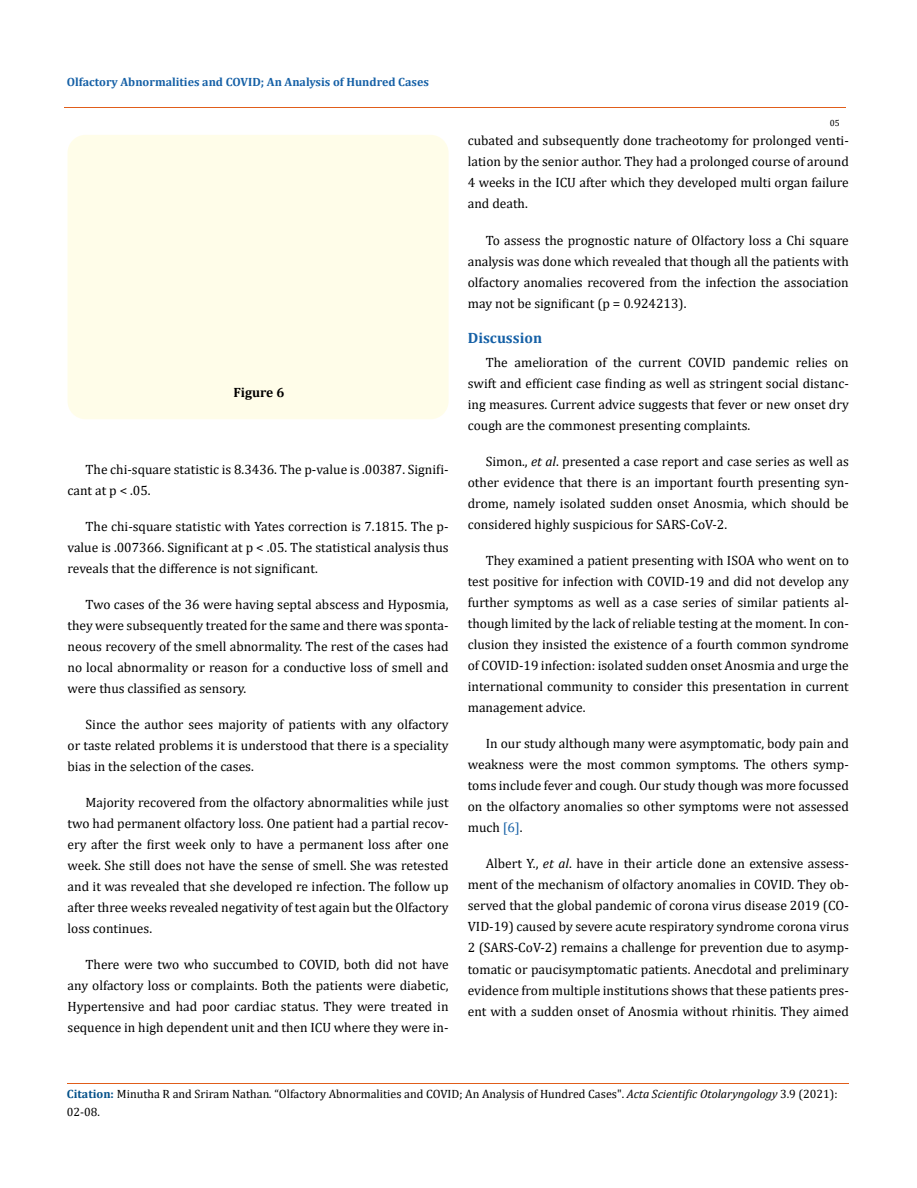
<style>
.page{position:relative;width:917px;height:1188px;background:#fff}
.page>*{position:absolute;margin:0;border:0;box-sizing:border-box;transform-origin:0 0}
.t1{font:700 15px "Cambria";color:#1560a6}
.t2{font:13.5px/21px "Cambria";color:#000;text-align:justify}
.t3{font:700 13.5px "Cambria";color:#000}
.t4{font:12px/18px "Cambria";color:#000}
.t5{font:700 12px "Cambria";color:#1560a6}
.t6{font:9px "Cambria";color:#000}
.s1{font-style:italic}
.s2{color:#1560a6}
.s3{font-weight:700;color:#035089}
</style>
<div class="page">
<div style="left:68px;top:135px;width:380px;height:284px;background:#fffde9;border-radius:18px"></div>
<hr style="left:64px;top:108px;width:781px;height:1px;background:#e05d1a">
<hr style="left:67px;top:1083px;width:781px;height:1px;background:#e05d1a">
<p class="t5" style="left:67px;top:73px;width:363px">Olfactory Abnormalities and COVID; An Analysis of Hundred Cases</p>
<p class="t3" style="left:233px;top:383px;width:52px">Figure 6</p>
<p class="t2" style="left:68px;top:459px;width:382px;text-indent:18px">The chi-square statistic is 8.3436. The p-value is .00387. Signifi&shy;cant at p &lt; .05.</p>
<p class="t2" style="left:68px;top:516px;width:382px;text-indent:18px">The chi-square statistic with Yates correction is 7.1815. The p&shy;value is .007366. Significant at p &lt; .05. The statistical analysis thus reveals that the difference is not significant.</p>
<p class="t2" style="left:68px;top:594px;width:382px;text-indent:18px">Two cases of the 36 were having septal abscess and Hyposmia, they were subsequently treated for the same and there was sponta&shy;neous recovery of the smell abnormality. The rest of the cases had no local abnormality or reason for a conductive loss of smell and were thus classified as sensory.</p>
<p class="t2" style="left:68px;top:714px;width:382px;text-indent:18px">Since the author sees majority of patients with any olfactory or taste related problems it is understood that there is a speciality bias in the selection of the cases.</p>
<p class="t2" style="left:68px;top:792px;width:382px;text-indent:18px">Majority recovered from the olfactory abnormalities while just two had permanent olfactory loss. One patient had a partial recov&shy;ery after the first week only to have a permanent loss after one week. She still does not have the sense of smell. She was retested and it was revealed that she developed re infection. The follow up after three weeks revealed negativity of test again but the Olfactory loss continues.</p>
<p class="t2" style="left:68px;top:954px;width:382px;text-indent:18px">There were two who succumbed to COVID, both did not have any olfactory loss or complaints. Both the patients were diabetic, Hypertensive and had poor cardiac status. They were treated in sequence in high dependent unit and then ICU where they were in-</p>
<p class="t6" style="left:829px;top:118px;width:11px">05</p>
<p class="t2" style="left:468px;top:130px;width:382px">cubated and subsequently done tracheotomy for prolonged venti&shy;lation by the senior author. They had a prolonged course of around 4 weeks in the ICU after which they developed multi organ failure and death.</p>
<p class="t2" style="left:468px;top:229px;width:382px;text-indent:18px">To assess the prognostic nature of Olfactory loss a Chi square analysis was done which revealed that though all the patients with olfactory anomalies recovered from the infection the association may not be significant (p = 0.924213).</p>
<p class="t1" style="left:468px;top:328px;width:76px">Discussion</p>
<p class="t2" style="left:468px;top:352px;width:382px;text-indent:18px">The amelioration of the current COVID pandemic relies on swift and efficient case finding as well as stringent social distanc&shy;ing measures. Current advice suggests that fever or new onset dry cough are the commonest presenting complaints.</p>
<p class="t2" style="left:468px;top:451px;width:382px;text-indent:18px">Simon., <span class="s1">et al</span>. presented a case report and case series as well as other evidence that there is an important fourth presenting syn&shy;drome, namely isolated sudden onset Anosmia, which should be considered highly suspicious for SARS-CoV-2.</p>
<p class="t2" style="left:468px;top:550px;width:382px;text-indent:18px">They examined a patient presenting with ISOA who went on to test positive for infection with COVID-19 and did not develop any further symptoms as well as a case series of similar patients al&shy;though limited by the lack of reliable testing at the moment. In con&shy;clusion they insisted the existence of a fourth common syndrome of COVID-19 infection: isolated sudden onset Anosmia and urge the international community to consider this presentation in current management advice.</p>
<p class="t2" style="left:468px;top:733px;width:382px;text-indent:18px">In our study although many were asymptomatic, body pain and weakness were the most common symptoms. The others symp&shy;toms include fever and cough. Our study though was more focussed on the olfactory anomalies so other symptoms were not assessed much <span class="s2">[6]</span>.</p>
<p class="t2" style="left:468px;top:853px;width:382px;text-indent:18px">Albert Y., <span class="s1">et al</span>. have in their article done an extensive assess&shy;ment of the mechanism of olfactory anomalies in COVID. They ob&shy;served that the global pandemic of corona virus disease 2019 (CO-VID-19) caused by severe acute respiratory syndrome corona virus 2 (SARS-CoV-2) remains a challenge for prevention due to asymp&shy;tomatic or paucisymptomatic patients. Anecdotal and preliminary evidence from multiple institutions shows that these patients pres&shy;ent with a sudden onset of Anosmia without rhinitis. They aimed</p>
<p class="t4" style="left:67px;top:1085px;width:772px"><span class="s3">Citation:</span> Minutha R and Sriram Nathan<span class="s1">.</span> “Olfactory Abnormalities and COVID; An Analysis of Hundred Cases". <span class="s1">Acta Scientific Otolaryngology</span> 3.9 (2021):<br>02-08.</p>
</div>
